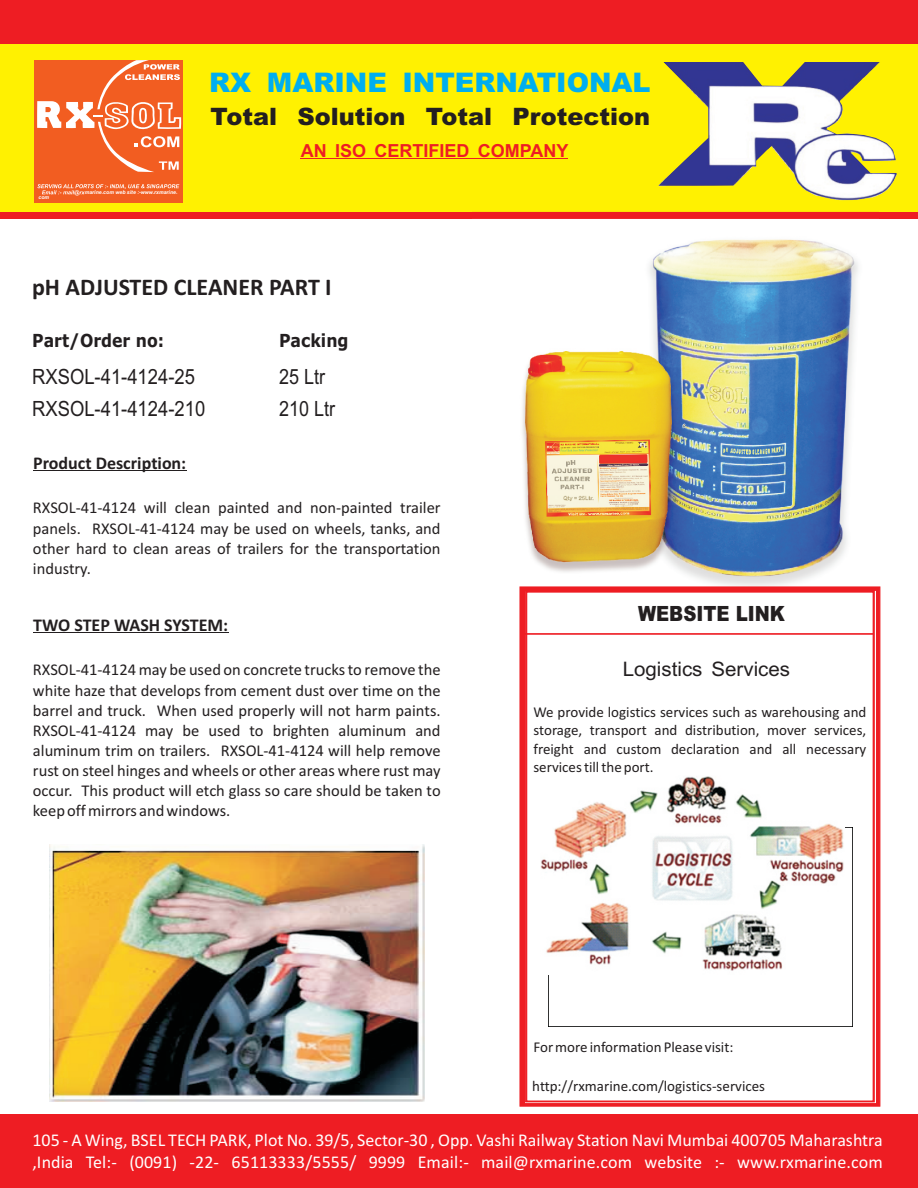
<style>
.page{position:relative;width:918px;height:1188px;background:#fff}
.page>*{position:absolute;margin:0;border:0;box-sizing:border-box;transform-origin:0 0}
.t1{font:900 27px "Arial";color:#00aeef}
.t2{font:900 24px "Arial";color:#231f20}
.t3{font:700 24px "Calibri";color:#231f20}
.t4{font:21px/32.4px "Arial";color:#231f20;scale:.88 1}
.t5{font:21px/32.4px "Arial";color:#231f20;scale:.86 1}
.t6{font:900 21px "Arial";color:#231f20;scale:.86 1}
.t7{font:19.95px "Arial";color:#231f20}
.t8{font:18px/21.9px "Calibri";color:#fff}
.t9{font:700 18px "Calibri";color:#231f20}
.t10{font:700 18px "Arial";color:#ee1d23}
.t11{font:700 18px "Verdana";color:#231f20;scale:.87 1}
.t12{font:700 18px "Verdana";color:#231f20;scale:.88 1}
.t13{font:16.5px/20.1px "Calibri";color:#231f20;text-align:justify}
.t14{font:15px/18.3px "Calibri";color:#231f20;text-align:justify}
.t15{font:italic 700 5.25px "Arial";color:#fff}
</style>
<div class="page">
<div style="left:0;top:44px;width:918px;height:168px;background:#fff101"></div>
<img style="left:659px;top:63px;width:238px;height:137px">
<div style="left:0;top:1114px;width:918px;height:74px;background:#ee1d23"></div>
<div style="left:35px;top:60px;width:148px;height:143px;background:#f25d21"></div>
<svg style="left:37px;top:60px;width:144px;height:135px"></svg>
<hr style="left:301px;top:158px;width:267px;height:1px;background:#ee1d23">
<div style="left:0;top:1px;width:918px;height:43px;background:#ee1d23"></div>
<div style="left:0;top:213px;width:918px;height:6px;background:#ee1d23"></div>
<hr style="left:33px;top:470px;width:153px;height:1px;background:#231f20">
<hr style="left:33px;top:632px;width:195px;height:1px;background:#231f20">
<img style="left:49px;top:844px;width:375px;height:258px">
<img style="left:473px;top:211px;width:406px;height:378px">
<svg style="left:520px;top:587px;width:360px;height:519px"></svg>
<hr style="left:524px;top:633px;width:350px;height:2px;background:#ee1d23">
<img style="left:548px;top:827px;width:305px;height:200px">
<img style="left:540px;top:775px;width:305px;height:200px">
<h1 class="t1" style="left:209px;top:73px;width:443px">RX MARINE INTERNATIONAL</h1>
<h2 class="t2" style="left:211px;top:108px;width:441px">Total Solution Total Protection</h2>
<p class="t15" style="left:38px;top:195px;width:12px">com</p>
<p class="t15" style="left:85px;top:190px;width:94px">marine.com web site :-www.rxmarine.</p>
<p class="t10" style="left:301px;top:143px;width:269px">AN ISO CERTIFIED COMPANY</p>
<h2 class="t3" style="left:32px;top:277px;width:301px">pH ADJUSTED CLEANER PART I</h2>
<p class="t11" style="left:32px;top:333px;width:153px">Part/Order no:</p>
<p class="t12" style="left:279px;top:333px;width:81px">Packing</p>
<p class="t4" style="left:32px;top:362px;width:198px">RXSOL-41-4124-25<br>RXSOL-41-4124-210</p>
<p class="t5" style="left:279px;top:362px;width:67px">25 Ltr<br>210 Ltr</p>
<p class="t9" style="left:33px;top:455px;width:155px">Product Description:</p>
<p class="t13" style="left:33px;top:499px;width:409px">RXSOL-41-4124 will clean painted and non-painted trailer panels. RXSOL-41-4124 may be used on wheels, tanks, and other hard to clean areas of trailers for the transportation industry.</p>
<p class="t9" style="left:33px;top:617px;width:197px">TWO STEP WASH SYSTEM:</p>
<p class="t13" style="left:33px;top:661px;width:409px">RXSOL-41-4124 may be used on concrete trucks to remove the white haze that develops from cement dust over time on the barrel and truck. When used properly will not harm paints.<br>RXSOL-41-4124 may be used to brighten aluminum and aluminum trim on trailers. RXSOL-41-4124 will help remove rust on steel hinges and wheels or other areas where rust may occur. This product will etch glass so care should be taken to keep off mirrors and windows.</p>
<p class="t6" style="left:638px;top:606px;width:172px">WEBSITE LINK</p>
<p class="t7" style="left:623px;top:661px;width:169px">Logistics Services</p>
<p class="t14" style="left:533px;top:704px;width:335px">We provide logistics services such as warehousing and storage, transport and distribution, mover services, freight and custom declaration and all necessary services till the port.</p>
<p class="t14" style="left:533px;top:1039px;width:202px">For more information Please visit:</p>
<p class="t14" style="left:532px;top:1078px;width:234px">http://rxmarine.com/logistics-services</p>
<p class="t8" style="left:32px;top:1130px;width:852px">105 - A Wing, BSEL TECH PARK, Plot No. 39/5, Sector-30 , Opp. Vashi Railway Station Navi Mumbai 400705 Maharashtra ,India Tel:- (0091) -22- 65113333/5555/ 9999 Email:- mail@rxmarine.com website :- www.rxmarine.com</p>
</div>
